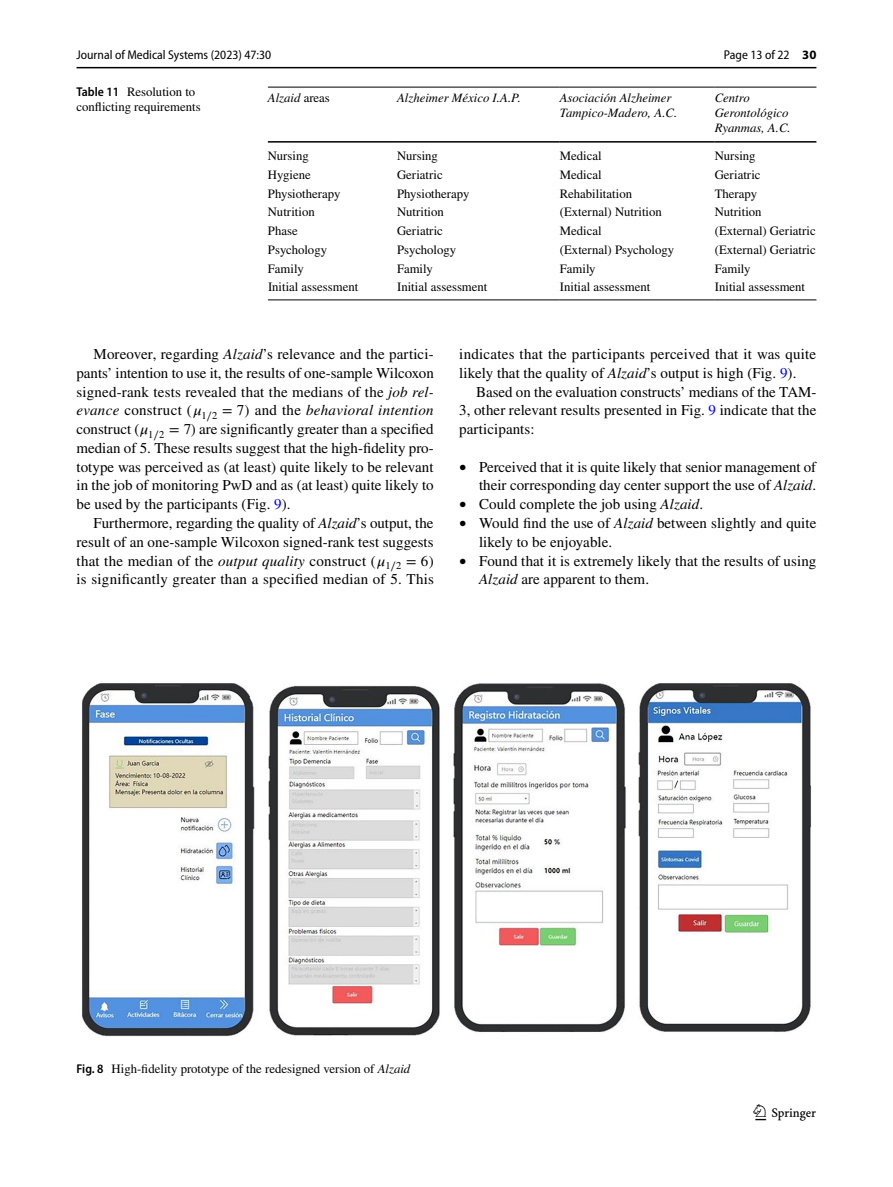
<style>
.page{position:relative;width:893px;height:1187px;background:#fff}
.page>*{position:absolute;margin:0;border:0;box-sizing:border-box;transform-origin:0 0}
.t1{font:22.5px "Springnew Regular 3";color:#000}
.t2{font:15px/18.8px "STIX";letter-spacing:.005em;color:#000;text-align:justify}
.t3{font:12.75px/15px "STIX";color:#000}
.t4{font:italic 12.75px/15px "STIX";color:#000}
.t5{font:semi-condensed 12.75px "Myriad Pro";color:#000}
.s1{font-weight:700;font-stretch:normal}
.s2{font-family:"Myriad Pro";font-weight:600;font-stretch:semi-condensed}
.s3{font-style:normal}
.s4{font-style:italic}
.s5{font-family:"STIX Math Italic 6"}
.s6{font-family:"STIX Math Regular 6"}
.s7{font-family:"STIX General Regular 46"}
.s8{font-family:"STIX Math Italic 7"}
.s9{font-family:"STIX Math Regular 7"}
.s10{font-family:"STIX General Regular 47"}
.s11{color:#00f}
.s12{font-family:"STIX Math Italic 5"}
.s13{font-family:"STIX Math Regular 5"}
.s14{font-family:"STIX General Regular 45"}
.s15{font-size:14.1px}
</style>
<div class="page">
<hr style="left:77px;top:67px;width:739px;height:1px;background:#000">
<hr style="left:268px;top:87px;width:129px;height:1px;background:#000">
<hr style="left:268px;top:141px;width:129px;height:2px;background:#000">
<hr style="left:397px;top:87px;width:163px;height:1px;background:#000">
<hr style="left:397px;top:141px;width:163px;height:2px;background:#000">
<hr style="left:560px;top:87px;width:155px;height:1px;background:#000">
<hr style="left:560px;top:141px;width:155px;height:2px;background:#000">
<hr style="left:715px;top:87px;width:101px;height:1px;background:#000">
<hr style="left:715px;top:141px;width:101px;height:2px;background:#000">
<hr style="left:268px;top:299px;width:129px;height:1px;background:#000">
<hr style="left:397px;top:299px;width:163px;height:1px;background:#000">
<hr style="left:560px;top:299px;width:155px;height:1px;background:#000">
<hr style="left:715px;top:299px;width:101px;height:1px;background:#000">
<img style="left:82px;top:683px;width:729px;height:354px">
<p class="t5" style="left:77px;top:48px;width:196px">Journal of Medical Systems (2023) 47:30</p>
<p class="t5" style="left:724px;top:48px;width:94px">Page 13 of 22 <span class="s1">30</span></p>
<p class="t3" style="left:77px;top:85px;width:126px"><span class="s2">Table 11</span> Resolution to conflicting requirements</p>
<p class="t4" style="left:268px;top:90px;width:63px">Alzaid <span class="s3">areas</span></p>
<p class="t4" style="left:397px;top:90px;width:125px">Alzheimer México I.A.P.</p>
<p class="t4" style="left:560px;top:90px;width:119px">Asociación Alzheimer<br>Tampico-Madero, A.C.</p>
<p class="t4" style="left:715px;top:90px;width:78px">Centro<br>Gerontológico<br>Ryanmas, A.C.</p>
<p class="t3" style="left:268px;top:149px;width:42px">Nursing</p>
<p class="t3" style="left:397px;top:149px;width:42px">Nursing</p>
<p class="t3" style="left:560px;top:149px;width:43px">Medical</p>
<p class="t3" style="left:715px;top:149px;width:42px">Nursing</p>
<p class="t3" style="left:268px;top:168px;width:44px">Hygiene</p>
<p class="t3" style="left:397px;top:168px;width:47px">Geriatric</p>
<p class="t3" style="left:560px;top:168px;width:43px">Medical</p>
<p class="t3" style="left:715px;top:168px;width:47px">Geriatric</p>
<p class="t3" style="left:268px;top:187px;width:74px">Physiotherapy</p>
<p class="t3" style="left:397px;top:187px;width:74px">Physiotherapy</p>
<p class="t3" style="left:560px;top:187px;width:74px">Rehabilitation</p>
<p class="t3" style="left:715px;top:187px;width:44px">Therapy</p>
<p class="t3" style="left:268px;top:205px;width:48px">Nutrition</p>
<p class="t3" style="left:397px;top:205px;width:48px">Nutrition</p>
<p class="t3" style="left:560px;top:205px;width:103px">(External) Nutrition</p>
<p class="t3" style="left:715px;top:205px;width:48px">Nutrition</p>
<p class="t3" style="left:268px;top:224px;width:31px">Phase</p>
<p class="t3" style="left:397px;top:224px;width:47px">Geriatric</p>
<p class="t3" style="left:560px;top:224px;width:43px">Medical</p>
<p class="t3" style="left:715px;top:224px;width:102px">(External) Geriatric</p>
<p class="t3" style="left:268px;top:243px;width:61px">Psychology</p>
<p class="t3" style="left:397px;top:243px;width:61px">Psychology</p>
<p class="t3" style="left:560px;top:243px;width:116px">(External) Psychology</p>
<p class="t3" style="left:715px;top:243px;width:102px">(External) Geriatric</p>
<p class="t3" style="left:268px;top:261px;width:37px">Family</p>
<p class="t3" style="left:397px;top:261px;width:37px">Family</p>
<p class="t3" style="left:560px;top:261px;width:37px">Family</p>
<p class="t3" style="left:715px;top:261px;width:37px">Family</p>
<p class="t3" style="left:268px;top:280px;width:92px">Initial assessment</p>
<p class="t3" style="left:397px;top:280px;width:92px">Initial assessment</p>
<p class="t3" style="left:560px;top:280px;width:92px">Initial assessment</p>
<p class="t3" style="left:715px;top:280px;width:92px">Initial assessment</p>
<p class="t2" style="left:77px;top:346px;width:359px;text-indent:17px">Moreover, regarding <span class="s4">Alzaid</span>’s relevance and the partici&shy;pants’ intention to use it, the results of one-sample Wilcoxon signed-rank tests revealed that the medians of the <span class="s4">job rel&shy;evance</span> construct (<span class="s5">𝜇</span><sub>1</sub><sub>∕</sub><sub>2</sub> <span class="s6">=</span> <span class="s7">7</span>) and the <span class="s4">behavioral intention </span>construct (<span class="s8">𝜇</span><sub>1</sub><sub>∕</sub><sub>2</sub> <span class="s9">=</span> <span class="s10">7</span>) are significantly greater than a specified median of 5. These results suggest that the high-fidelity pro&shy;totype was perceived as (at least) quite likely to be relevant in the job of monitoring PwD and as (at least) quite likely to be used by the participants (Fig. <span class="s11">9</span>).</p>
<p class="t2" style="left:77px;top:514px;width:359px;text-indent:17px">Furthermore, regarding the quality of <span class="s4">Alzaid</span>’s output, the result of an one-sample Wilcoxon signed-rank test suggests that the median of the <span class="s4">output quality</span> construct (<span class="s12">𝜇</span><sub>1</sub><sub>∕</sub><sub>2</sub> <span class="s13">=</span> <span class="s14">6</span>) is significantly greater than a specified median of 5. This</p>
<p class="t2" style="left:459px;top:346px;width:359px">indicates that the participants perceived that it was quite likely that the quality of <span class="s4">Alzaid</span>’s output is high (Fig. <span class="s11">9</span>).</p>
<p class="t2" style="left:459px;top:383px;width:359px;text-indent:17px">Based on the evaluation constructs’ medians of the TAM-3, other relevant results presented in Fig. <span class="s11">9</span> indicate that the participants:</p>
<p class="t2" style="left:459px;top:458px;width:359px;text-align:right"><span class="s15">•</span> Perceived that it is quite likely that senior management of their corresponding day center support the use of <span class="s4">Alzaid</span>.</p>
<p class="t2" style="left:459px;top:496px;width:245px"><span class="s15">•</span> Could complete the job using <span class="s4">Alzaid</span>.</p>
<p class="t2" style="left:479px;top:514px;width:339px;text-indent:-20px"><span class="s15">•</span> Would find the use of <span class="s4">Alzaid</span> between slightly and quite likely to be enjoyable.</p>
<p class="t2" style="left:479px;top:552px;width:339px;text-indent:-20px"><span class="s15">•</span> Found that it is extremely likely that the results of using<br><span class="s4">Alzaid</span> are apparent to them.</p>
<p class="t3" style="left:77px;top:1061px;width:335px"><span class="s2">Fig. 8</span> High-fidelity prototype of the redesigned version of <span class="s4">Alzaid</span></p>
<h1 class="t1" style="left:755px;top:1104px;width:62px">1 3</h1>
</div>
